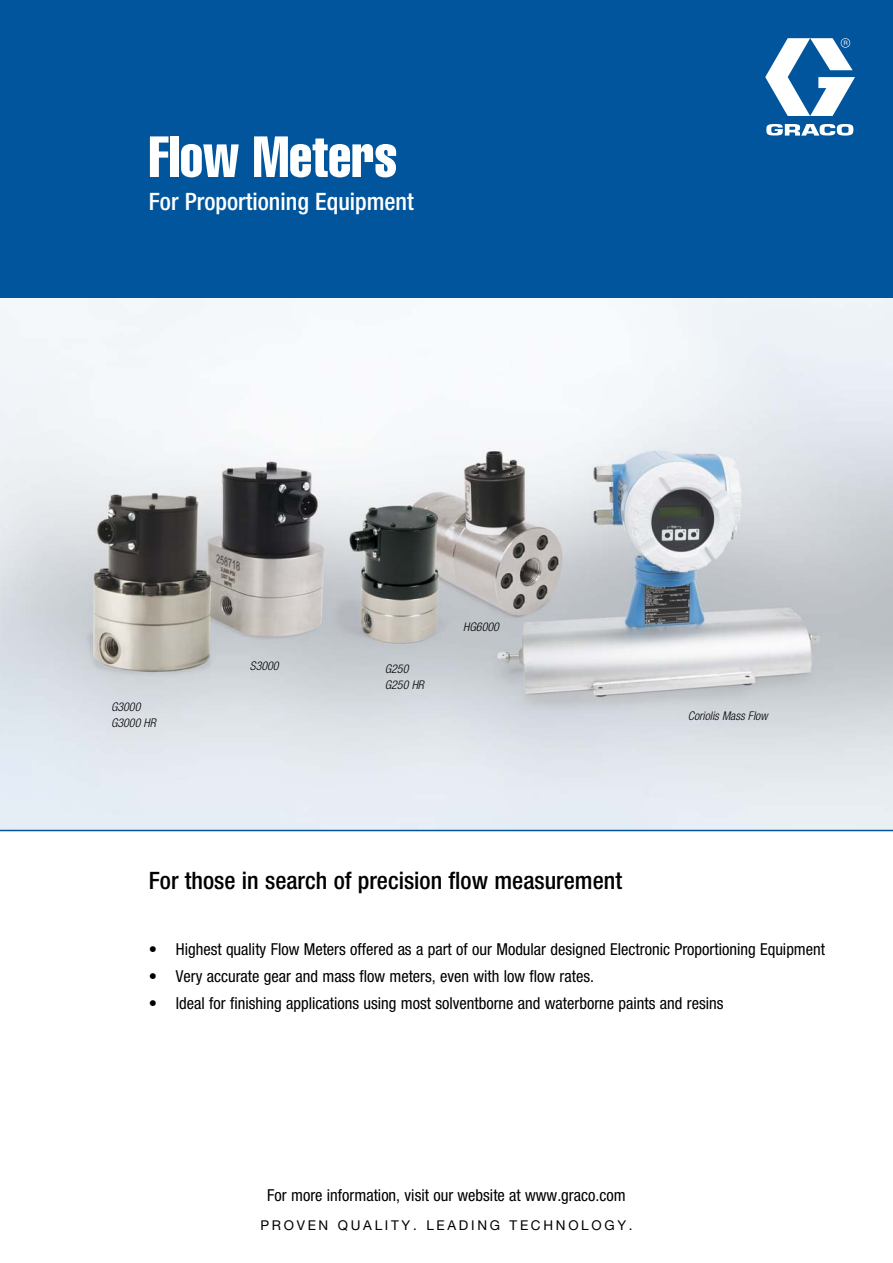
<style>
.page{position:relative;width:893px;height:1263px;background:#fff}
.page>*{position:absolute;margin:0;border:0;box-sizing:border-box;transform-origin:0 0}
.t1{font:57px "Helvetica LT Std Comp";color:#fff;scale:.95 1}
.t2{font:500 condensed 24px "Helvetica Neue LT Std";color:#000}
.t3{font:500 condensed 24px "Helvetica Neue LT Std";color:#fff}
.t4{font:condensed 16.5px "Helvetica Neue LT Std";color:#000}
.t5{font:13.5px "Helvetica Neue LT Std";letter-spacing:.2em;color:#000}
.t6{font:italic 300 condensed 12px/16.6px "Helvetica Neue LT Std";color:#000}
</style>
<div class="page">
<img style="left:0;top:298px;width:893px;height:531px">
<div style="left:0;top:0;width:893px;height:298px;background:#00559c"></div>
<svg style="left:765px;top:38px;width:90px;height:98px"></svg>
<hr style="left:0;top:830px;width:893px;height:1px;background:#00559c">
<h1 class="t1" style="left:149px;top:136px;width:263px">Flow Meters</h1>
<h2 class="t3" style="left:149px;top:193px;width:267px">For Proportioning Equipment</h2>
<p class="t6" style="left:111px;top:700px;width:46px">G3000<br>G3000 HR</p>
<p class="t6" style="left:250px;top:659px;width:30px">S3000</p>
<p class="t6" style="left:385px;top:662px;width:41px">G250<br>G250 HR</p>
<p class="t6" style="left:463px;top:620px;width:37px">HG6000</p>
<h2 class="t2" style="left:149px;top:872px;width:475px">For those in search of precision flow measurement</h2>
<p class="t6" style="left:688px;top:709px;width:81px">Coriolis Mass Flow</p>
<p class="t4" style="left:149px;top:943px;width:678px">• Highest quality Flow Meters offered as a part of our Modular designed Electronic Proportioning Equipment</p>
<p class="t4" style="left:149px;top:970px;width:447px">• Very accurate gear and mass flow meters, even with low flow rates.</p>
<p class="t4" style="left:149px;top:997px;width:576px">• Ideal for finishing applications using most solventborne and waterborne paints and resins</p>
<p class="t4" style="left:267px;top:1190px;width:360px">For more information, visit our website at www.graco.com</p>
<p class="t5" style="left:260px;top:1220px;width:374px">PROVEN QUALITY. LEADING TECHNOLOGY.</p>
</div>
